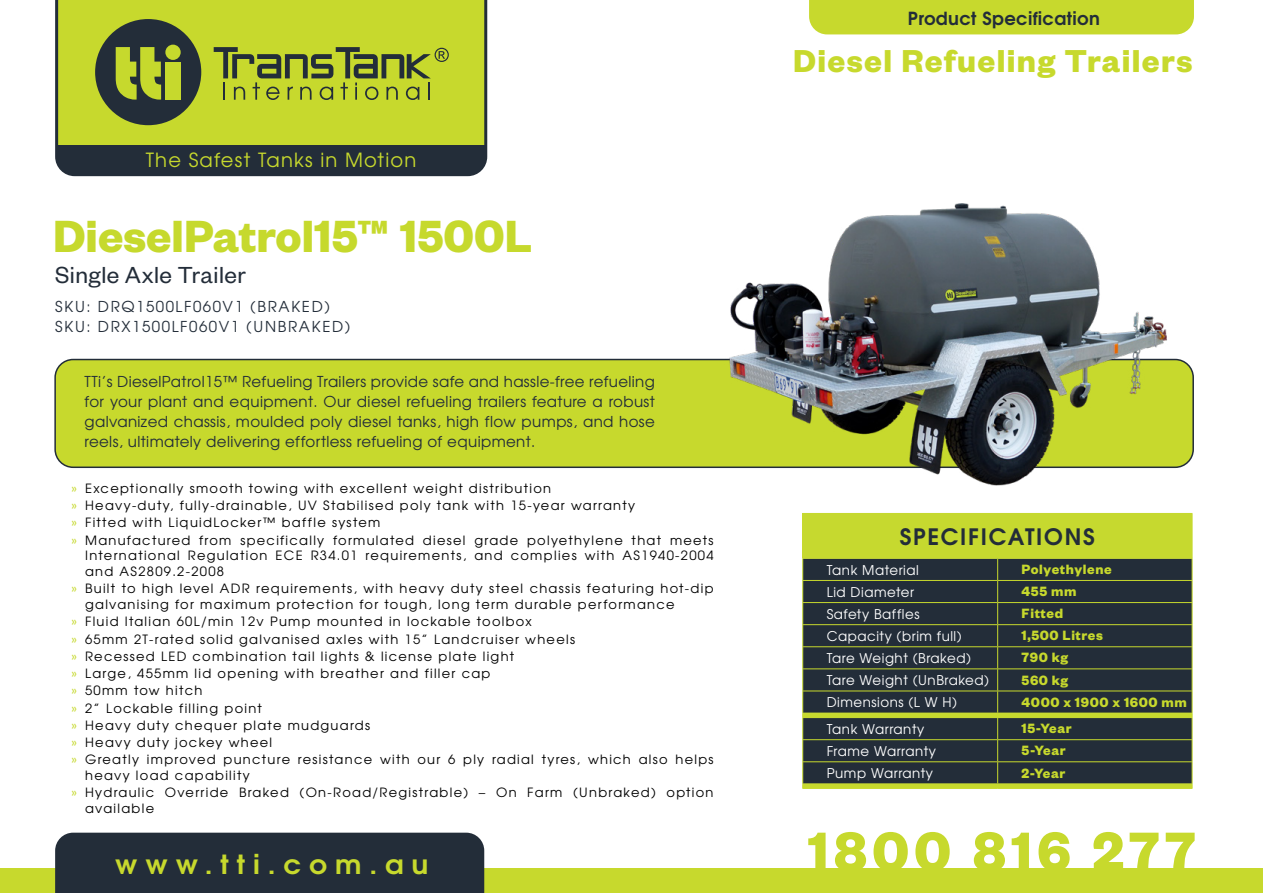
<style>
.page{position:relative;width:1263px;height:893px;background:#fff}
.page>*{position:absolute;margin:0;border:0;box-sizing:border-box;transform-origin:0 0}
.t1{font:700 60px "Founders Grotesk";letter-spacing:.08em;color:#c7d92d}
.t2{font:700 49.5px "Founders Grotesk";color:#c6d92d}
.t3{font:700 34.8px "Founders Grotesk";letter-spacing:.04em;color:#c7d92d}
.t4{font:700 26.25px "Te X Gyre Adventor";letter-spacing:.28em;color:#c7d92d;scale:1.07 1}
.t5{font:25.5px "Founders Grotesk";letter-spacing:.02em;color:#232d39}
.t6{font:700 22.5px "Te X Gyre Adventor";letter-spacing:.075em;color:#232d39}
.t7{font:19.5px "Te X Gyre Adventor";letter-spacing:.06em;color:#c7d92d}
.t8{font:700 18px "Te X Gyre Adventor";letter-spacing:.02em;color:#232d39}
.t9{font:15px/20.2px "Te X Gyre Adventor";letter-spacing:.1em;color:#232d39;text-align:justify}
.t10{font:700 14.85px "Founders Grotesk";letter-spacing:.04em;color:#c7d92d}
.t11{font:13.35px "Te X Gyre Adventor";letter-spacing:.04em;color:#fff}
.t12{font:12.75px/17.2px "Te X Gyre Adventor";letter-spacing:.1em;color:#000}
.s1{color:#c6d92f}
</style>
<div class="page">
<div style="left:0;top:869px;width:1263px;height:24px;background:#c7d92d"></div>
<div style="left:55px;top:833px;width:429px;height:60px;background:#232d39"></div>
<svg style="left:55px;top:0;width:432px;height:176px;background:#93a231"></svg>
<div style="left:809px;top:0;width:385px;height:34px;background:#c7d92d"></div>
<div style="left:55px;top:359px;width:1138px;height:108px;background:#c7d92d;border-radius:18px"></div>
<div style="left:54px;top:359px;width:1140px;height:109px;border:2px solid #232d39;border-radius:18px"></div>
<img style="left:714px;top:203px;width:462px;height:283px">
<div style="left:803px;top:513px;width:389px;height:45px;background:#c6d92f"></div>
<hr style="left:802px;top:513px;width:196px;height:1px;background:#c6d92f">
<hr style="left:802px;top:514px;width:1px;height:44px;background:#c6d92f">
<hr style="left:802px;top:558px;width:196px;height:1px;background:#c6d92f">
<hr style="left:998px;top:558px;width:194px;height:1px;background:#c6d92f">
<hr style="left:1192px;top:514px;width:1px;height:44px;background:#c6d92f">
<svg style="left:802px;top:559px;width:391px;height:229px;background:#313b38"></svg>
<hr style="left:802px;top:788px;width:196px;height:1px;background:#c7d92d">
<hr style="left:998px;top:788px;width:194px;height:1px;background:#c7d92d">
<h3 class="t7" style="left:146px;top:145px;width:272px">The Safest Tanks in Motion</h3>
<h2 class="t2" style="left:53px;top:204px;width:480px">DieselPatrol15™ 1500L</h2>
<h3 class="t5" style="left:55px;top:259px;width:192px">Single Axle Trailer</h3>
<p class="t9" style="left:55px;top:295px;width:297px">SKU: DRQ1500LF060V1 (BRAKED)<br>SKU: DRX1500LF060V1 (UNBRAKED)</p>
<p class="t9" style="left:85px;top:370px;width:572px">TTi’s DieselPatrol15™ Refueling Trailers provide safe and hassle-free refueling for your plant and equipment. Our diesel refueling trailers feature a robust galvanized chassis, moulded poly diesel tanks, high flow pumps, and hose reels, ultimately delivering effortless refueling of equipment.</p>
<p class="t12" style="left:72px;top:479px;width:643px"><span class="s1">»</span> Exceptionally smooth towing with excellent weight distribution<br><span class="s1">»</span> Heavy-duty, fully-drainable, UV Stabilised poly tank with 15-year warranty<br><span class="s1">»</span> Fitted with LiquidLocker™ baffle system<br><span class="s1">»</span> Manufactured from specifically formulated diesel grade polyethylene that meets</p>
<p class="t12" style="left:85px;top:547px;width:630px;line-height:15.8px">International Regulation ECE R34.01 requirements, and complies with AS1940-2004 and AS2809.2-2008</p>
<p class="t12" style="left:85px;top:580px;width:630px;line-height:15.8px;text-indent:-13px"><span class="s1">»</span> Built to high level ADR requirements, with heavy duty steel chassis featuring hot-dip galvanising for maximum protection for tough, long term durable performance</p>
<p class="t12" style="left:72px;top:612px;width:643px"><span class="s1">»</span> Fluid Italian 60L/min 12v Pump mounted in lockable toolbox<br><span class="s1">»</span> 65mm 2T-rated solid galvanised axles with 15” Landcruiser wheels<br><span class="s1">»</span> Recessed LED combination tail lights &amp; license plate light<br><span class="s1">»</span> Large, 455mm lid opening with breather and filler cap<br><span class="s1">»</span> 50mm tow hitch<br><span class="s1">»</span> 2” Lockable filling point<br><span class="s1">»</span> Heavy duty chequer plate mudguards<br><span class="s1">»</span> Heavy duty jockey wheel<br><span class="s1">»</span> Greatly improved puncture resistance with our 6 ply radial tyres, which also helps</p>
<p class="t12" style="left:72px;top:766px;width:643px;text-indent:13px">heavy load capability<br><span class="s1">»</span> Hydraulic Override Braked (On-Road/Registrable) – On Farm (Unbraked) option</p>
<p class="t12" style="left:85px;top:799px;width:71px">available</p>
<h3 class="t4" style="left:115px;top:841px;width:294px">www.tti.com.au</h3>
<h3 class="t8" style="left:908px;top:2px;width:193px">Product Specification</h3>
<h3 class="t3" style="left:793px;top:38px;width:401px">Diesel Refueling Trailers</h3>
<h3 class="t6" style="left:900px;top:517px;width:197px">SPECIFICATIONS</h3>
<p class="t11" style="left:827px;top:559px;width:94px">Tank Material</p>
<p class="t10" style="left:1022px;top:560px;width:92px">Polyethylene</p>
<p class="t11" style="left:827px;top:581px;width:89px">Lid Diameter</p>
<p class="t10" style="left:1022px;top:582px;width:56px">455 mm</p>
<p class="t11" style="left:827px;top:604px;width:94px">Safety Baffles</p>
<p class="t10" style="left:1022px;top:604px;width:43px">Fitted</p>
<p class="t11" style="left:827px;top:626px;width:136px">Capacity (brim full)</p>
<p class="t10" style="left:1022px;top:626px;width:83px">1,500 Litres</p>
<p class="t11" style="left:827px;top:648px;width:146px">Tare Weight (Braked)</p>
<p class="t10" style="left:1022px;top:648px;width:48px">790 kg</p>
<p class="t11" style="left:827px;top:670px;width:164px">Tare Weight (UnBraked)</p>
<p class="t10" style="left:1022px;top:670px;width:48px">560 kg</p>
<p class="t11" style="left:827px;top:692px;width:132px">Dimensions (L W H)</p>
<p class="t10" style="left:1022px;top:692px;width:167px">4000 x 1900 x 1600 mm</p>
<p class="t11" style="left:827px;top:719px;width:99px">Tank Warranty</p>
<p class="t10" style="left:1022px;top:719px;width:51px">15-Year</p>
<p class="t11" style="left:827px;top:741px;width:111px">Frame Warranty</p>
<p class="t10" style="left:1022px;top:741px;width:46px">5-Year</p>
<p class="t11" style="left:827px;top:763px;width:108px">Pump Warranty</p>
<p class="t10" style="left:1022px;top:763px;width:45px">2-Year</p>
<h1 class="t1" style="left:808px;top:813px;width:389px">1800 816 277</h1>
</div>
